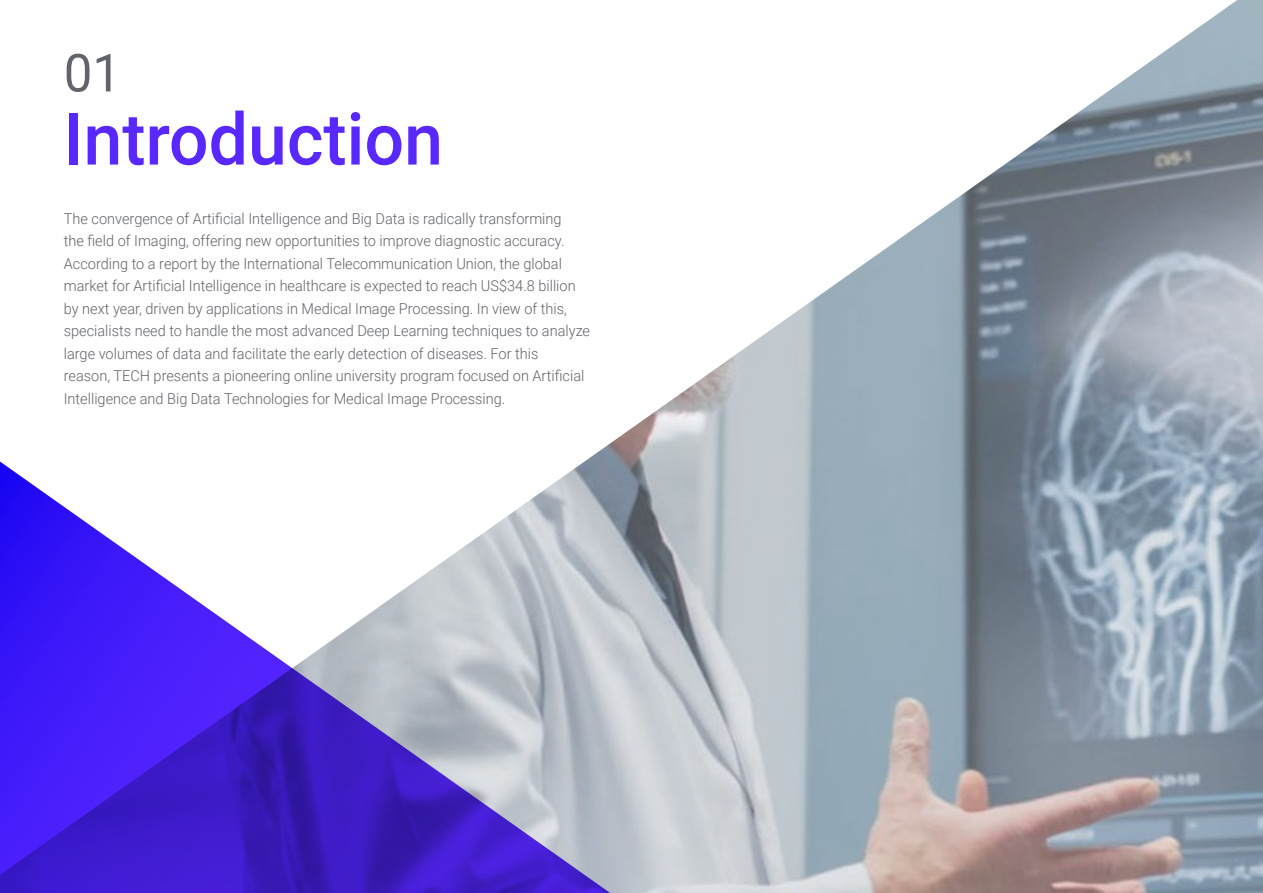
<style>
.page{position:relative;width:1263px;height:893px;background:#fff}
.page>*{position:absolute;margin:0;border:0;box-sizing:border-box;transform-origin:0 0}
.t1{font:500 72px "Roboto";color:#5927ff}
.t2{font:52.5px "Roboto";color:#61646a}
.t3{font:300 15px/22.5px "Roboto";color:#61646a}
</style>
<div class="page">
<img style="left:607px;top:0;width:656px;height:893px">
<svg style="left:0;top:446px;width:640px;height:447px"></svg>
<h2 class="t2" style="left:64px;top:36px;width:59px">01</h2>
<h1 class="t1" style="left:64px;top:89px;width:381px">Introduction</h1>
<p class="t3" style="left:64px;top:207px;width:528px">The convergence of Artificial Intelligence and Big Data is radically transforming<br>the field of Imaging, offering new opportunities to improve diagnostic accuracy.<br>According to a report by the International Telecommunication Union, the global market for Artificial Intelligence in healthcare is expected to reach US$34.8 billion by next year, driven by applications in Medical Image Processing. In view of this, specialists need to handle the most advanced Deep Learning techniques to analyze large volumes of data and facilitate the early detection of diseases. For this<br>reason, TECH presents a pioneering online university program focused on Artificial Intelligence and Big Data Technologies for Medical Image Processing.</p>
</div>
